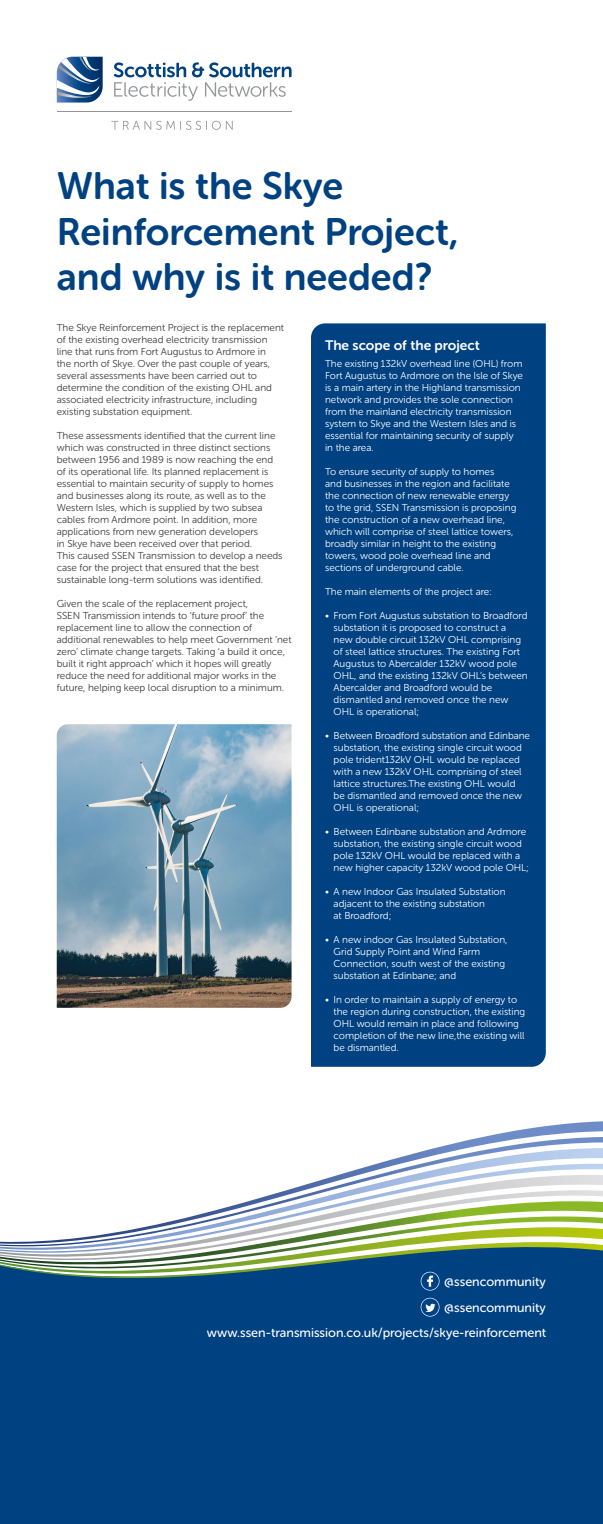
<style>
.page{position:relative;width:603px;height:1524px;background:#fff}
.page>*{position:absolute;margin:0;border:0;box-sizing:border-box;transform-origin:0 0}
.t1{font:38px/45.6px "Museo Sans Rounded 700";color:#004182}
.t2{font:13.8px "Museo Sans Rounded 700";color:#fff}
.t3{font:12.7px "Museo Sans Rounded 500";color:#fff}
.t4{font:10px/12px "Museo Sans Rounded 300";color:#fff}
.t5{font:10px/12px "Museo Sans Rounded 300";color:#3c3c3b}
</style>
<div class="page">
<div style="left:0;top:1290px;width:602px;height:234px;background:#004182"></div>
<svg style="left:435px;top:1127px;width:105px;height:21px"></svg>
<svg style="left:380px;top:1148px;width:222px;height:15px"></svg>
<svg style="left:338px;top:1163px;width:264px;height:12px"></svg>
<svg style="left:301px;top:1175px;width:301px;height:11px"></svg>
<svg style="left:57px;top:57px;width:46px;height:46px"></svg>
<svg style="left:114px;top:62px;width:177px;height:39px"></svg>
<hr style="left:57px;top:111px;width:234px;height:1px;background:#94969a">
<svg style="left:111px;top:121px;width:121px;height:9px"></svg>
<div style="left:311px;top:323px;width:234px;height:744px;background:#004182"></div>
<img style="left:57px;top:724px;width:234px;height:284px">
<svg style="left:420px;top:1297px;width:19px;height:19px"></svg>
<svg style="left:0;top:1186px;width:602px;height:104px"></svg>
<h1 class="t1" style="left:57px;top:163px;width:402px">What is the Skye<br>Reinforcement Project, and why is it needed?</h1>
<p class="t5" style="left:57px;top:321px;width:229px">The Skye Reinforcement Project is the replacement of the existing overhead electricity transmission line that runs from Fort Augustus to Ardmore in<br>the north of Skye. Over the past couple of years, several assessments have been carried out to determine the condition of the existing OHL and associated electricity infrastructure, including existing substation equipment.</p>
<p class="t5" style="left:57px;top:429px;width:227px">These assessments identified that the current line which was constructed in three distinct sections between 1956 and 1989 is now reaching the end of its operational life. Its planned replacement is essential to maintain security of supply to homes and businesses along its route, as well as to the Western Isles, which is supplied by two subsea cables from Ardmore point. In addition, more applications from new generation developers<br>in Skye have been received over that period.<br>This caused SSEN Transmission to develop a needs case for the project that ensured that the best sustainable long-term solutions was identified.</p>
<p class="t5" style="left:57px;top:597px;width:236px">Given the scale of the replacement project,<br>SSEN Transmission intends to ‘future proof’ the replacement line to allow the connection of additional renewables to help meet Government ‘net zero’ climate change targets. Taking ‘a build it once, built it right approach’ which it hopes will greatly reduce the need for additional major works in the future, helping keep local disruption to a minimum.</p>
<h2 class="t2" style="left:325px;top:337px;width:156px">The scope of the project</h2>
<p class="t4" style="left:325px;top:358px;width:199px">The existing 132kV overhead line (OHL) from Fort Augustus to Ardmore on the Isle of Skye is a main artery in the Highland transmission network and provides the sole connection from the mainland electricity transmission system to Skye and the Western Isles and is essential for maintaining security of supply in the area.</p>
<p class="t4" style="left:325px;top:466px;width:193px">To ensure security of supply to homes<br>and businesses in the region and facilitate the connection of new renewable energy to the grid, SSEN Transmission is proposing the construction of a new overhead line, which will comprise of steel lattice towers, broadly similar in height to the existing towers, wood pole overhead line and sections of underground cable.</p>
<p class="t4" style="left:325px;top:586px;width:168px">The main elements of the project are:</p>
<p class="t4" style="left:333px;top:610px;width:195px;text-indent:-8px">• From Fort Augustus substation to Broadford substation it is proposed to construct a new double circuit 132kV OHL comprising of steel lattice structures. The existing Fort Augustus to Abercalder 132kV wood pole OHL, and the existing 132kV OHL’s between Abercalder and Broadford would be dismantled and removed once the new OHL is operational;</p>
<p class="t4" style="left:333px;top:730px;width:198px;text-indent:-8px">• Between Broadford substation and Edinbane substation, the existing single circuit wood pole trident132kV OHL would be replaced with a new 132kV OHL comprising of steel lattice structures.The existing OHL would<br>be dismantled and removed once the new OHL is operational;</p>
<p class="t4" style="left:333px;top:826px;width:197px;text-indent:-8px">• Between Edinbane substation and Ardmore substation, the existing single circuit wood pole 132kV OHL would be replaced with a new higher capacity 132kV wood pole OHL;</p>
<p class="t4" style="left:333px;top:886px;width:173px;text-indent:-8px">• A new Indoor Gas Insulated Substation adjacent to the existing substation<br>at Broadford;</p>
<p class="t4" style="left:333px;top:934px;width:175px;text-indent:-8px">• A new indoor Gas Insulated Substation, Grid Supply Point and Wind Farm Connection, south west of the existing substation at Edinbane; and</p>
<p class="t4" style="left:333px;top:994px;width:193px;text-indent:-8px">• In order to maintain a supply of energy to the region during construction, the existing OHL would remain in place and following completion of the new line,the existing will be dismantled.</p>
<p class="t3" style="left:444px;top:1274px;width:103px">@ssencommunity</p>
<p class="t3" style="left:207px;top:1325px;width:340px">www.ssen-transmission.co.uk/projects/skye-reinforcement</p>
<p class="t3" style="left:444px;top:1300px;width:103px">@ssencommunity</p>
</div>
